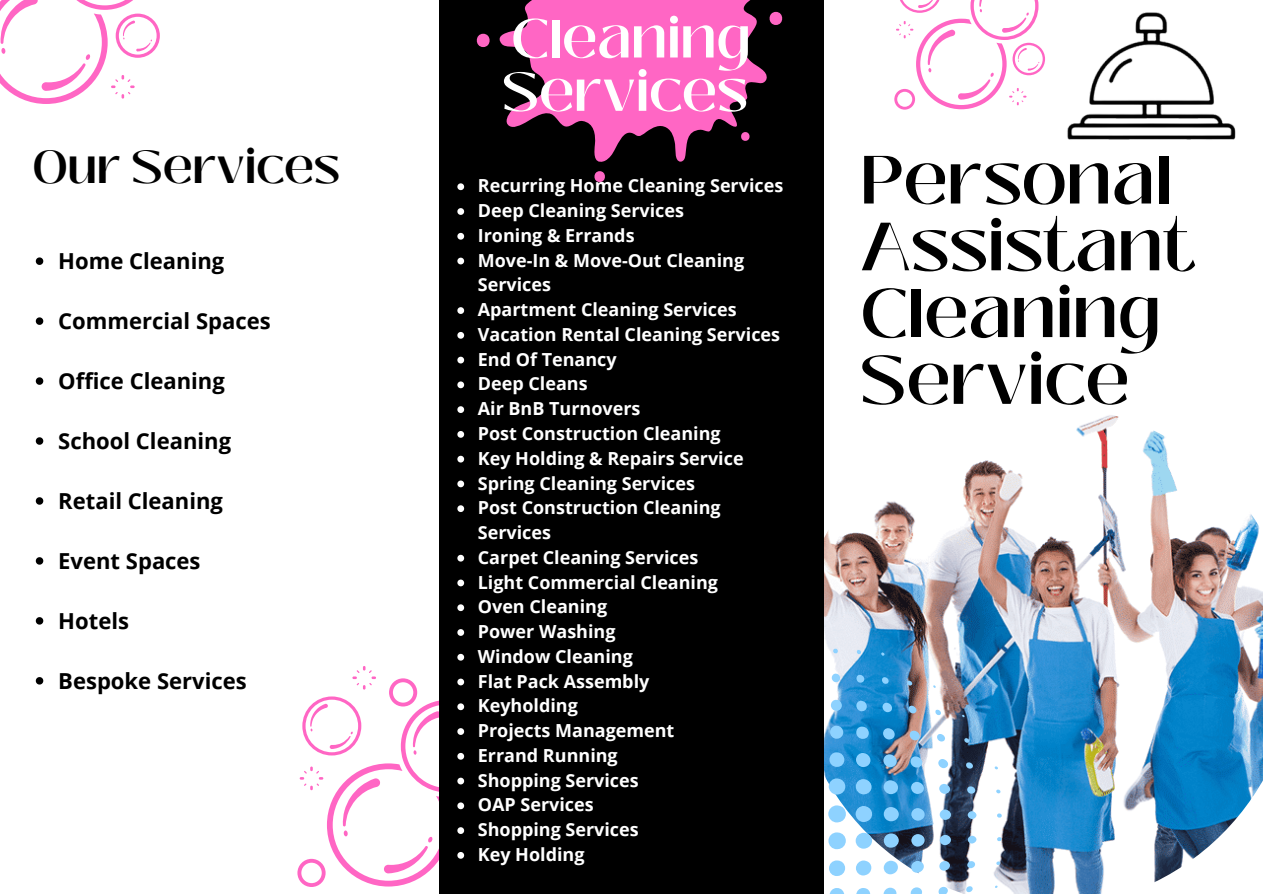
<style>
.page{position:relative;width:1263px;height:894px;background:#fff}
.page>*{position:absolute;margin:0;border:0;box-sizing:border-box;transform-origin:0 0}
.t1{font:600 67.8px/66.8px "Black Mango";color:#000}
.t2{font:600 54px/53.2px "Black Mango";color:#fff}
.t3{font:600 45.9px "Black Mango";color:#000}
.t4{font:700 22.05px "Open Sans";color:#000}
.t5{font:700 18px/24.8px "Open Sans";color:#fff}
</style>
<div class="page">
<svg style="left:297px;top:666px;width:142px;height:220px"></svg>
<svg style="left:0;top:0;width:160px;height:104px"></svg>
<svg style="left:894px;top:0;width:151px;height:110px"></svg>
<img style="left:824px;top:415px;width:439px;height:478px">
<svg style="left:828px;top:778px;width:17px;height:16px"></svg>
<svg style="left:856px;top:778px;width:16px;height:16px"></svg>
<svg style="left:829px;top:752px;width:15px;height:14px"></svg>
<svg style="left:856px;top:752px;width:14px;height:14px"></svg>
<svg style="left:883px;top:780px;width:15px;height:14px"></svg>
<svg style="left:830px;top:725px;width:13px;height:13px"></svg>
<svg style="left:883px;top:754px;width:14px;height:13px"></svg>
<svg style="left:856px;top:726px;width:13px;height:12px"></svg>
<svg style="left:911px;top:781px;width:13px;height:12px"></svg>
<svg style="left:883px;top:727px;width:12px;height:12px"></svg>
<svg style="left:910px;top:756px;width:12px;height:11px"></svg>
<svg style="left:831px;top:699px;width:11px;height:11px"></svg>
<svg style="left:856px;top:700px;width:11px;height:11px"></svg>
<svg style="left:909px;top:730px;width:11px;height:10px"></svg>
<svg style="left:939px;top:783px;width:11px;height:10px"></svg>
<svg style="left:882px;top:702px;width:10px;height:10px"></svg>
<svg style="left:938px;top:758px;width:10px;height:10px"></svg>
<svg style="left:832px;top:673px;width:8px;height:9px"></svg>
<svg style="left:908px;top:705px;width:9px;height:8px"></svg>
<svg style="left:856px;top:674px;width:8px;height:8px"></svg>
<svg style="left:937px;top:733px;width:8px;height:8px"></svg>
<svg style="left:882px;top:676px;width:7px;height:7px"></svg>
<svg style="left:966px;top:762px;width:7px;height:6px"></svg>
<svg style="left:833px;top:648px;width:5px;height:5px"></svg>
<svg style="left:935px;top:709px;width:6px;height:6px"></svg>
<svg style="left:907px;top:680px;width:5px;height:5px"></svg>
<svg style="left:857px;top:649px;width:4px;height:5px"></svg>
<svg style="left:964px;top:738px;width:5px;height:4px"></svg>
<svg style="left:828px;top:805px;width:18px;height:17px"></svg>
<svg style="left:828px;top:832px;width:18px;height:17px"></svg>
<svg style="left:855px;top:805px;width:17px;height:16px"></svg>
<svg style="left:855px;top:832px;width:17px;height:16px"></svg>
<svg style="left:829px;top:860px;width:16px;height:15px"></svg>
<svg style="left:856px;top:860px;width:15px;height:15px"></svg>
<svg style="left:884px;top:806px;width:15px;height:15px"></svg>
<svg style="left:884px;top:833px;width:15px;height:14px"></svg>
<svg style="left:829px;top:887px;width:15px;height:6px"></svg>
<svg style="left:883px;top:860px;width:15px;height:14px"></svg>
<svg style="left:856px;top:887px;width:14px;height:6px"></svg>
<svg style="left:911px;top:807px;width:14px;height:13px"></svg>
<svg style="left:911px;top:833px;width:14px;height:13px"></svg>
<svg style="left:883px;top:887px;width:13px;height:6px"></svg>
<svg style="left:911px;top:860px;width:13px;height:12px"></svg>
<svg style="left:940px;top:809px;width:11px;height:10px"></svg>
<svg style="left:910px;top:887px;width:12px;height:6px"></svg>
<svg style="left:940px;top:834px;width:11px;height:11px"></svg>
<svg style="left:939px;top:860px;width:11px;height:10px"></svg>
<svg style="left:938px;top:886px;width:10px;height:7px"></svg>
<svg style="left:968px;top:810px;width:8px;height:8px"></svg>
<svg style="left:968px;top:835px;width:8px;height:8px"></svg>
<svg style="left:967px;top:786px;width:8px;height:7px"></svg>
<svg style="left:967px;top:860px;width:8px;height:8px"></svg>
<svg style="left:966px;top:885px;width:7px;height:7px"></svg>
<svg style="left:997px;top:813px;width:5px;height:4px"></svg>
<svg style="left:996px;top:789px;width:4px;height:4px"></svg>
<svg style="left:997px;top:836px;width:5px;height:4px"></svg>
<svg style="left:996px;top:861px;width:4px;height:3px"></svg>
<div style="left:439px;top:0;width:385px;height:893px;background:#000"></div>
<svg style="left:499px;top:0;width:278px;height:162px;fill:#ff66c4"></svg>
<svg style="left:767px;top:12px;width:16px;height:13px"></svg>
<svg style="left:740px;top:132px;width:11px;height:9px"></svg>
<svg style="left:594px;top:171px;width:11px;height:11px"></svg>
<svg style="left:476px;top:34px;width:14px;height:13px"></svg>
<svg style="left:36px;top:257px;width:7px;height:8px"></svg>
<svg style="left:36px;top:317px;width:7px;height:8px"></svg>
<svg style="left:36px;top:377px;width:7px;height:8px"></svg>
<svg style="left:36px;top:437px;width:7px;height:7px"></svg>
<svg style="left:36px;top:497px;width:7px;height:7px"></svg>
<svg style="left:36px;top:557px;width:7px;height:7px"></svg>
<svg style="left:36px;top:617px;width:7px;height:7px"></svg>
<svg style="left:36px;top:677px;width:7px;height:7px"></svg>
<img style="left:1067px;top:12px;width:169px;height:128px">
<svg style="left:457px;top:183px;width:7px;height:7px"></svg>
<svg style="left:457px;top:208px;width:7px;height:7px"></svg>
<svg style="left:457px;top:233px;width:7px;height:6px"></svg>
<svg style="left:457px;top:257px;width:7px;height:7px"></svg>
<svg style="left:457px;top:307px;width:7px;height:7px"></svg>
<svg style="left:457px;top:332px;width:7px;height:6px"></svg>
<svg style="left:457px;top:356px;width:7px;height:7px"></svg>
<svg style="left:457px;top:381px;width:7px;height:7px"></svg>
<svg style="left:457px;top:406px;width:7px;height:7px"></svg>
<svg style="left:457px;top:431px;width:7px;height:6px"></svg>
<svg style="left:457px;top:455px;width:7px;height:7px"></svg>
<svg style="left:457px;top:480px;width:7px;height:7px"></svg>
<svg style="left:457px;top:505px;width:7px;height:7px"></svg>
<svg style="left:457px;top:554px;width:7px;height:7px"></svg>
<svg style="left:457px;top:579px;width:7px;height:7px"></svg>
<svg style="left:457px;top:604px;width:7px;height:7px"></svg>
<svg style="left:457px;top:629px;width:7px;height:6px"></svg>
<svg style="left:457px;top:653px;width:7px;height:7px"></svg>
<svg style="left:457px;top:678px;width:7px;height:7px"></svg>
<svg style="left:457px;top:703px;width:7px;height:7px"></svg>
<svg style="left:457px;top:728px;width:7px;height:6px"></svg>
<svg style="left:457px;top:752px;width:7px;height:7px"></svg>
<svg style="left:457px;top:777px;width:7px;height:7px"></svg>
<svg style="left:457px;top:802px;width:7px;height:7px"></svg>
<svg style="left:457px;top:827px;width:7px;height:6px"></svg>
<svg style="left:457px;top:852px;width:7px;height:6px"></svg>
<h3 class="t3" style="left:32px;top:132px;width:309px">Our Services</h3>
<p class="t4" style="left:58px;top:245px;width:168px">Home Cleaning</p>
<p class="t4" style="left:58px;top:305px;width:214px">Commercial Spaces</p>
<p class="t4" style="left:58px;top:365px;width:168px">Office Cleaning</p>
<p class="t4" style="left:58px;top:425px;width:174px">School Cleaning</p>
<p class="t4" style="left:58px;top:485px;width:166px">Retail Cleaning</p>
<p class="t4" style="left:58px;top:545px;width:144px">Event Spaces</p>
<p class="t4" style="left:58px;top:605px;width:72px">Hotels</p>
<p class="t4" style="left:58px;top:665px;width:190px">Bespoke Services</p>
<h2 class="t2" style="left:502px;top:12px;width:250px">Cleaning<br>Services</h2>
<p class="t5" style="left:478px;top:173px;width:307px">Recurring Home Cleaning Services<br>Deep Cleaning Services<br>Ironing &amp; Errands<br>Move-In &amp; Move-Out Cleaning<br>Services<br>Apartment Cleaning Services<br>Vacation Rental Cleaning Services<br>End Of Tenancy<br>Deep Cleans<br>Air BnB Turnovers<br>Post Construction Cleaning<br>Key Holding &amp; Repairs Service<br>Spring Cleaning Services<br>Post Construction Cleaning<br>Services<br>Carpet Cleaning Services<br>Light Commercial Cleaning<br>Oven Cleaning<br>Power Washing<br>Window Cleaning<br>Flat Pack Assembly<br>Keyholding<br>Projects Management<br>Errand Running<br>Shopping Services<br>OAP Services<br>Shopping Services<br>Key Holding</p>
<h1 class="t1" style="left:860px;top:147px;width:336px">Personal<br>Assistant<br>Cleaning<br>Service</h1>
</div>
